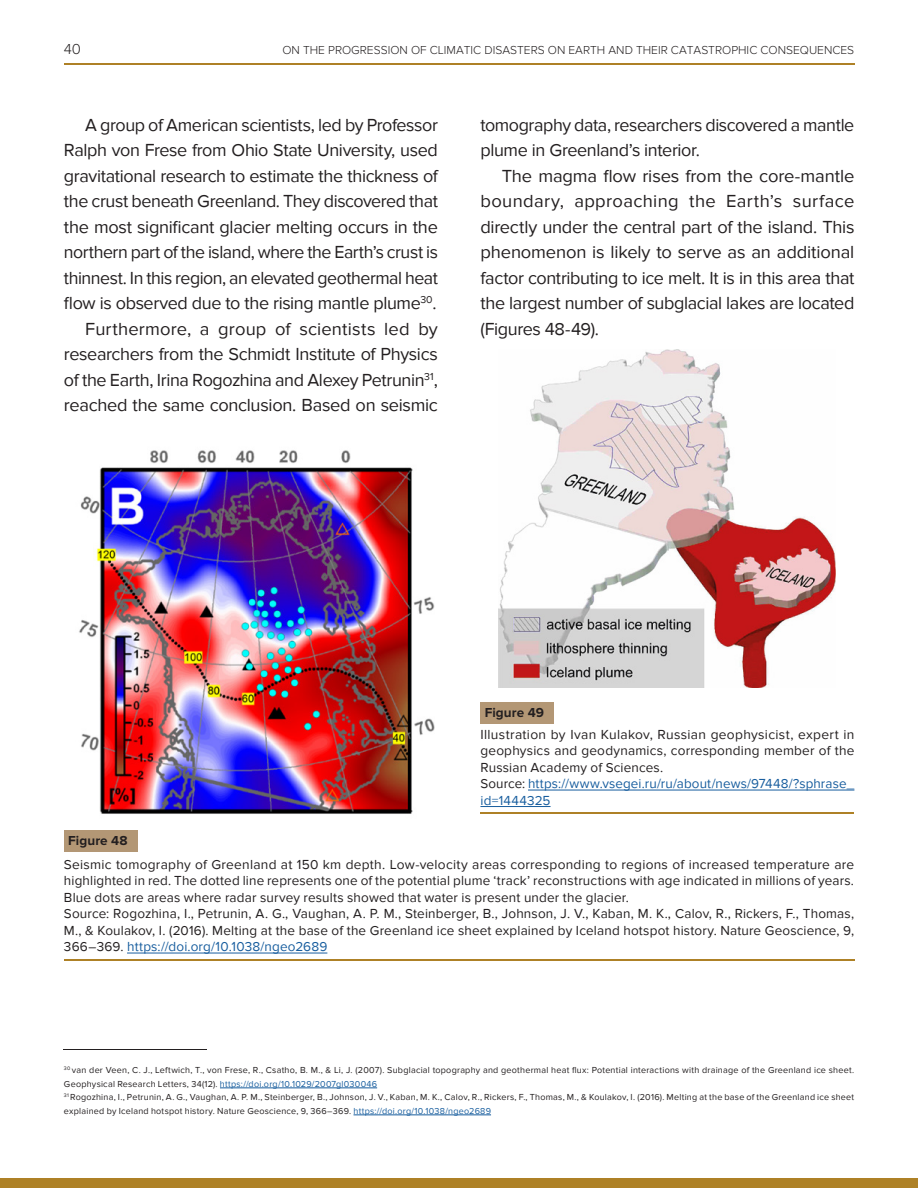
<style>
.page{position:relative;width:918px;height:1188px;background:#fff}
.page>*{position:absolute;margin:0;border:0;box-sizing:border-box;transform-origin:0 0}
.Основной_Т_-_2к{font:18px/25.5px "Proxima Nova";letter-spacing:-.02em;color:#231f20;text-align:justify}
.t1{font:300 15px "Proxima Nova";color:#231f20}
.Подпись_рисунка{font:13.5px/16.5px "Proxima Nova";letter-spacing:.01em;color:#231f20;text-align:justify}
.Подпись_рисунка-2{font:13.5px/16.5px "Proxima Nova";letter-spacing:.01em;color:#175d9e}
.FIGURE{font:700 13.5px "Proxima Nova";letter-spacing:.005em;color:#231f20}
.t2{font:300 12px "Proxima Nova";color:#231f20}
.Сноска{font:9px/13.5px "Proxima Nova";letter-spacing:.025em;color:#231f20}
.s1{color:#231f20}
.s2{color:#175d9e}
</style>
<div class="page">
<hr style="left:64px;top:63px;width:790px;height:2px;background:#ae8126">
<div style="left:0;top:1178px;width:918px;height:10px;background:#ae8126"></div>
<img style="left:498px;top:350px;width:338px;height:338px">
<hr style="left:220px;top:1088px;width:157px;height:1px;background:#175d9e">
<hr style="left:354px;top:1115px;width:137px;height:1px;background:#175d9e">
<img style="left:79px;top:450px;width:356px;height:364px">
<div style="left:64px;top:830px;width:74px;height:22px;background:#b39775"></div>
<div style="left:480px;top:702px;width:74px;height:22px;background:#b39775"></div>
<hr style="left:127px;top:953px;width:200px;height:1px;background:#175d9e">
<hr style="left:528px;top:790px;width:326px;height:1px;background:#175d9e">
<hr style="left:480px;top:806px;width:71px;height:1px;background:#175d9e">
<hr style="left:64px;top:959px;width:790px;height:2px;background:#ae8126">
<hr style="left:480px;top:812px;width:374px;height:2px;background:#ae8126">
<hr style="left:64px;top:1049px;width:143px;height:1px;background:#231f20">
<p class="t1" style="left:64px;top:40px;width:19px">40</p>
<p class="t2" style="left:282px;top:43px;width:573px">ON THE PROGRESSION OF CLIMATIC DISASTERS ON EARTH AND THEIR CATASTROPHIC CONSEQUENCES</p>
<p class="Основной_Т_-_2к" style="left:64px;top:112px;width:376px;text-indent:21px">A group of American scientists, led by Professor Ralph von Frese from Ohio State University, used gravitational research to estimate the thickness of the crust beneath Greenland. They discovered that the most significant glacier melting occurs in the northern part of the island, where the Earth’s crust is thinnest. In this region, an elevated geothermal heat flow is observed due to the rising mantle plume<sup>30</sup>.</p>
<p class="Основной_Т_-_2к" style="left:64px;top:316px;width:375px;text-indent:21px">Furthermore, a group of scientists led by researchers from the Schmidt Institute of Physics of the Earth, Irina Rogozhina and Alexey Petrunin<sup>31</sup>, reached the same conclusion. Based on seismic</p>
<p class="Основной_Т_-_2к" style="left:480px;top:112px;width:375px">tomography data, researchers discovered a mantle plume in Greenland’s interior.</p>
<p class="Основной_Т_-_2к" style="left:480px;top:163px;width:376px;text-indent:21px">The magma flow rises from the core-mantle boundary, approaching the Earth’s surface directly under the central part of the island. This phenomenon is likely to serve as an additional factor contributing to ice melt. It is in this area that the largest number of subglacial lakes are located (Figures 48-49).</p>
<p class="FIGURE" style="left:68px;top:833px;width:61px">Figure 48</p>
<p class="FIGURE" style="left:485px;top:705px;width:61px">Figure 49</p>
<p class="Подпись_рисунка" style="left:480px;top:726px;width:375px">Illustration by Ivan Kulakov, Russian geophysicist, expert in geophysics and geodynamics, corresponding member of the Russian Academy of Sciences.</p>
<p class="Подпись_рисунка-2" style="left:480px;top:776px;width:375px"><span class="s1">Source:</span> https://www.vsegei.ru/ru/about/news/97448/?sphrase_ id=1444325</p>
<p class="Подпись_рисунка" style="left:64px;top:856px;width:792px">Seismic tomography of Greenland at 150 km depth. Low-velocity areas corresponding to regions of increased temperature are highlighted in red. The dotted line represents one of the potential plume ‘track’ reconstructions with age indicated in millions of years.<br>Blue dots are areas where radar survey results showed that water is present under the glacier.</p>
<p class="Подпись_рисунка" style="left:64px;top:906px;width:792px">Source: Rogozhina, I., Petrunin, A. G., Vaughan, A. P. M., Steinberger, B., Johnson, J. V., Kaban, M. K., Calov, R., Rickers, F., Thomas, M., &amp; Koulakov, I. (2016). Melting at the base of the Greenland ice sheet explained by Iceland hotspot history. Nature Geoscience, 9, 366–369. <span class="s2">https://doi.org/10.1038/ngeo2689</span></p>
<p class="Сноска" style="left:64px;top:1063px;width:792px"><sup>30</sup> van der Veen, C. J., Leftwich, T., von Frese, R., Csatho, B. M., &amp; Li, J. (2007). Subglacial topography and geothermal heat flux: Potential interactions with drainage of the Greenland ice sheet.<br>Geophysical Research Letters, 34(12). <span class="s2">https://doi.org/10.1029/2007gl030046</span></p>
<p class="Сноска" style="left:64px;top:1090px;width:792px"><sup>31</sup> Rogozhina, I., Petrunin, A. G., Vaughan, A. P. M., Steinberger, B., Johnson, J. V., Kaban, M. K., Calov, R., Rickers, F., Thomas, M., &amp; Koulakov, I. (2016). Melting at the base of the Greenland ice sheet explained by Iceland hotspot history. Nature Geoscience, 9, 366–369. <span class="s2">https://doi.org/10.1038/ngeo2689</span></p>
</div>
